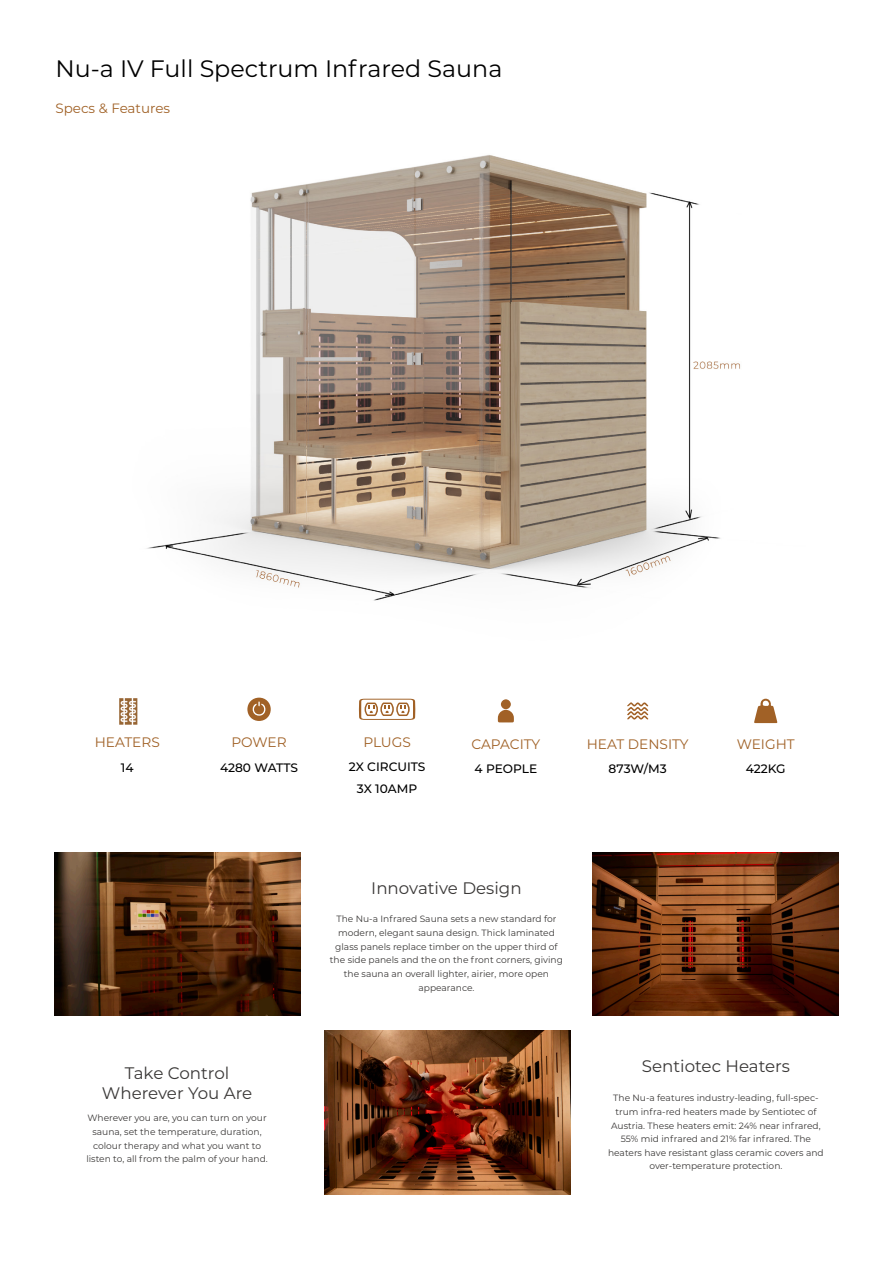
<style>
.page{position:relative;width:893px;height:1263px;background:#fff}
.page>*{position:absolute;margin:0;border:0;box-sizing:border-box;transform-origin:0 0}
.t1{font:23.85px "Montserrat";color:#000}
.t2{font:16.65px/19.4px "Montserrat";color:#3a3837;text-align:center}
.t3{font:13.8px "Montserrat";color:#a06126}
.t4{font:13.5px "Montserrat";color:#a06126}
.t5{font:500 12.15px "Montserrat";color:#000}
.Body{font:9.15px/13.6px "Montserrat";color:#3a3837;text-align:center}
</style>
<div class="page">
<img style="left:146px;top:155px;width:595px;height:446px">
<svg style="left:498px;top:709px;width:16px;height:13px"></svg>
<div style="left:501px;top:699px;width:10px;height:10px;background:#a16126;border-radius:50%"></div>
<svg style="left:627px;top:702px;width:21px;height:18px"></svg>
<svg style="left:754px;top:699px;width:23px;height:24px"></svg>
<svg style="left:247px;top:698px;width:24px;height:23px"></svg>
<img style="left:119px;top:698px;width:19px;height:27px">
<svg style="left:359px;top:699px;width:56px;height:21px"></svg>
<img style="left:54px;top:852px;width:246px;height:164px">
<img style="left:593px;top:852px;width:246px;height:164px">
<img style="left:325px;top:1031px;width:246px;height:163px">
<p class="t1" style="left:55px;top:52px;width:448px">Nu-a IV Full Spectrum Infrared Sauna</p>
<p class="t4" style="left:55px;top:99px;width:116px">Specs &amp; Features</p>
<p class="t3" style="left:95px;top:733px;width:67px">HEATERS</p>
<p class="t3" style="left:231px;top:733px;width:57px">POWER</p>
<p class="t3" style="left:363px;top:733px;width:49px">PLUGS</p>
<p class="t3" style="left:471px;top:734px;width:70px">CAPACITY</p>
<p class="t3" style="left:587px;top:734px;width:103px">HEAT DENSITY</p>
<p class="t3" style="left:737px;top:734px;width:60px">WEIGHT</p>
<p class="t5" style="left:121px;top:760px;width:14px">14</p>
<p class="t5" style="left:220px;top:760px;width:80px">4280 WATTS</p>
<p class="t5" style="left:349px;top:758px;width:78px">2X CIRCUITS</p>
<p class="t5" style="left:475px;top:760px;width:64px">4 PEOPLE</p>
<p class="t5" style="left:746px;top:760px;width:42px">422KG</p>
<p class="t5" style="left:357px;top:780px;width:62px">3X 10AMP</p>
<p class="t5" style="left:609px;top:760px;width:60px">873W/M3</p>
<p class="t2" style="left:102px;top:1063px;width:152px">Take Control<br>Wherever You Are</p>
<p class="Body" style="left:86px;top:1111px;width:183px">Wherever you are, you can turn on your sauna, set the temperature, duration, colour therapy and what you want to listen to, all from the palm of your hand.</p>
<p class="t2" style="left:371px;top:878px;width:152px">Innovative Design</p>
<p class="Body" style="left:330px;top:912px;width:235px">The Nu-a Infrared Sauna sets a new standard for modern, elegant sauna design. Thick laminated glass panels replace timber on the upper third of the side panels and the on the front corners, giving the sauna an overall lighter, airier, more open appearance.</p>
<p class="t2" style="left:642px;top:1056px;width:150px">Sentiotec Heaters</p>
<p class="Body" style="left:608px;top:1091px;width:217px">The Nu-a features industry-leading, full-spec&shy;trum infra-red heaters made by Sentiotec of Austria. These heaters emit: 24% near infrared, 55% mid infrared and 21% far infrared. The heaters have resistant glass ceramic covers and over-temperature protection.</p>
</div>
